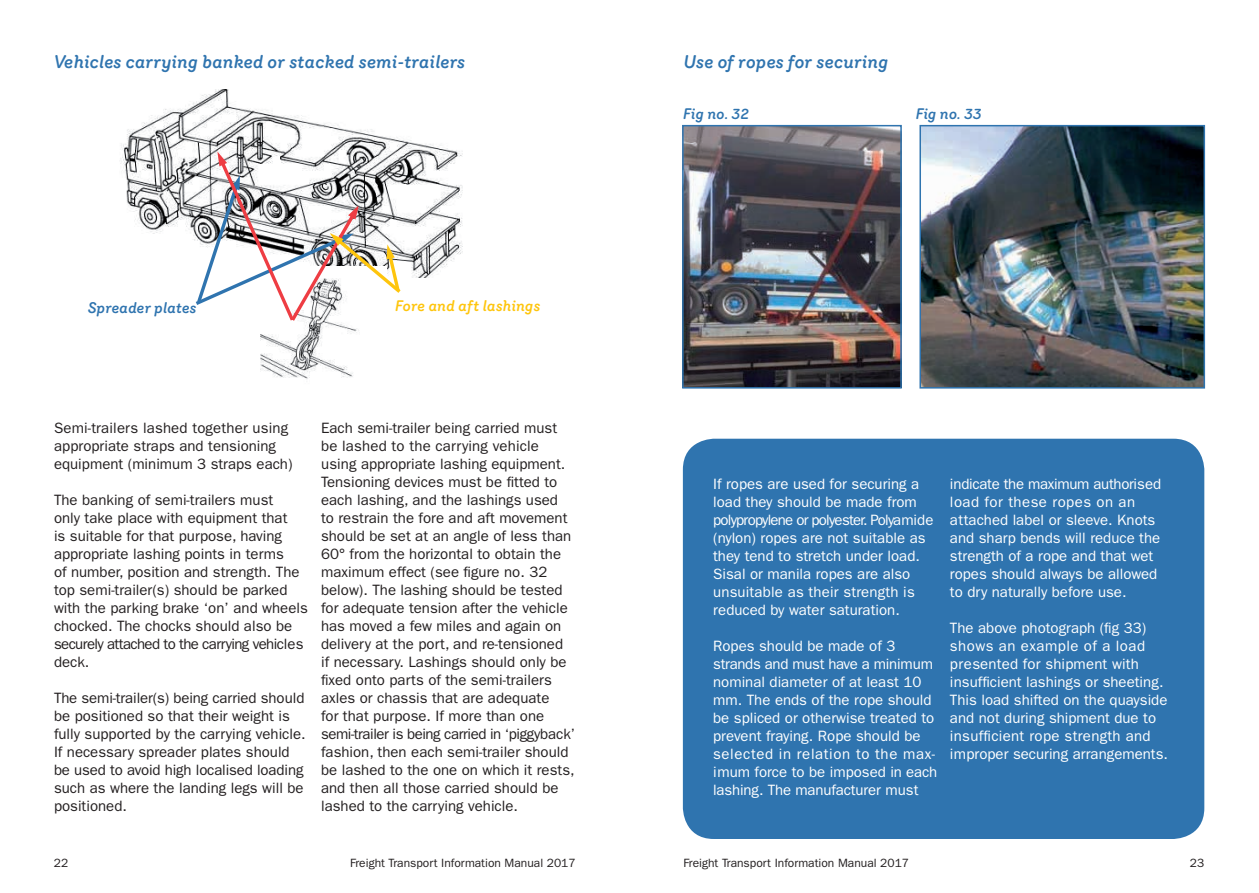
<style>
.page{position:relative;width:1259px;height:893px;background:#fff}
.page>*{position:absolute;margin:0;border:0;box-sizing:border-box;transform-origin:0 0}
.t1{font:italic 500 18px "Router";letter-spacing:-.005em;color:#2f74af}
.t2{font:15px/18px "ITC Franklin Gothic Std";color:#231f20}
.t3{font:15px/18px "ITC Franklin Gothic Std";color:#fff}
.t4{font:italic 500 15px "Router";letter-spacing:-.015em;color:#2f74af}
.t5{font:italic 500 15px "Router";color:#fec50d}
.t6{font:12px "ITC Franklin Gothic Std";color:#231f20}
</style>
<div class="page">
<div style="left:683px;top:439px;width:521px;height:400px;background:#2f74af;border-radius:31px"></div>
<img style="left:120px;top:89px;width:343px;height:189px">
<img style="left:260px;top:325px;width:99px;height:54px">
<svg style="left:193px;top:145px;width:215px;height:180px"></svg>
<img style="left:685px;top:128px;width:214px;height:258px">
<div style="left:682px;top:125px;width:220px;height:264px;border:2px solid #2f74af"></div>
<img style="left:922px;top:128px;width:280px;height:258px">
<div style="left:919px;top:125px;width:286px;height:264px;border:2px solid #2f74af"></div>
<p class="t1" style="left:54px;top:48px;width:413px">Vehicles carrying banked or stacked semi-trailers</p>
<p class="t4" style="left:88px;top:296px;width:110px">Spreader plates</p>
<p class="t5" style="left:395px;top:294px;width:147px">Fore and aft lashings</p>
<p class="t2" style="left:54px;top:419px;width:240px">Semi-trailers lashed together using appropriate straps and tensioning equipment (minimum 3 straps each)</p>
<p class="t2" style="left:54px;top:491px;width:255px">The banking of semi-trailers must<br>only take place with equipment that<br>is suitable for that purpose, having appropriate lashing points in terms<br>of number, position and strength. The top semi-trailer(s) should be parked with the parking brake ‘on’ and wheels chocked. The chocks should also be securely attached to the carrying vehicles deck.</p>
<p class="t2" style="left:54px;top:689px;width:253px">The semi-trailer(s) being carried should be positioned so that their weight is fully supported by the carrying vehicle.<br>If necessary spreader plates should be used to avoid high localised loading such as where the landing legs will be positioned.</p>
<p class="t2" style="left:321px;top:419px;width:256px">Each semi-trailer being carried must be lashed to the carrying vehicle using appropriate lashing equipment.<br>Tensioning devices must be fitted to each lashing, and the lashings used<br>to restrain the fore and aft movement should be set at an angle of less than 60° from the horizontal to obtain the maximum effect (see figure no. 32 below). The lashing should be tested for adequate tension after the vehicle has moved a few miles and again on delivery at the port, and re-tensioned<br>if necessary. Lashings should only be fixed onto parts of the semi-trailers axles or chassis that are adequate<br>for that purpose. If more than one semi-trailer is being carried in ‘piggyback’ fashion, then each semi-trailer should be lashed to the one on which it rests, and then all those carried should be lashed to the carrying vehicle.</p>
<p class="t1" style="left:683px;top:48px;width:207px">Use of ropes for securing</p>
<p class="t4" style="left:683px;top:103px;width:68px">Fig no. 32</p>
<p class="t4" style="left:915px;top:103px;width:68px">Fig no. 33</p>
<p class="t3" style="left:713px;top:475px;width:222px">If ropes are used for securing a load they should be made from polypropylene or polyester. Polyamide (nylon) ropes are not suitable as they tend to stretch under load.<br>Sisal or manila ropes are also unsuitable as their strength is reduced by water saturation.</p>
<p class="t3" style="left:713px;top:637px;width:225px">Ropes should be made of 3 strands and must have a minimum nominal diameter of at least 10 mm. The ends of the rope should be spliced or otherwise treated to prevent fraying. Rope should be selected in relation to the max&shy;imum force to be imposed in each lashing. The manufacturer must</p>
<p class="t3" style="left:950px;top:475px;width:213px">indicate the maximum authorised load for these ropes on an attached label or sleeve. Knots and sharp bends will reduce the strength of a rope and that wet ropes should always be allowed to dry naturally before use.</p>
<p class="t3" style="left:950px;top:619px;width:220px">The above photograph (fig 33) shows an example of a load presented for shipment with insufficient lashings or sheeting.<br>This load shifted on the quayside and not during shipment due to insufficient rope strength and improper securing arrangements.</p>
<p class="t6" style="left:54px;top:855px;width:16px">22</p>
<p class="t6" style="left:350px;top:855px;width:227px">Freight Transport Information Manual 2017</p>
<p class="t6" style="left:683px;top:855px;width:227px">Freight Transport Information Manual 2017</p>
<p class="t6" style="left:1190px;top:855px;width:16px">23</p>
</div>
